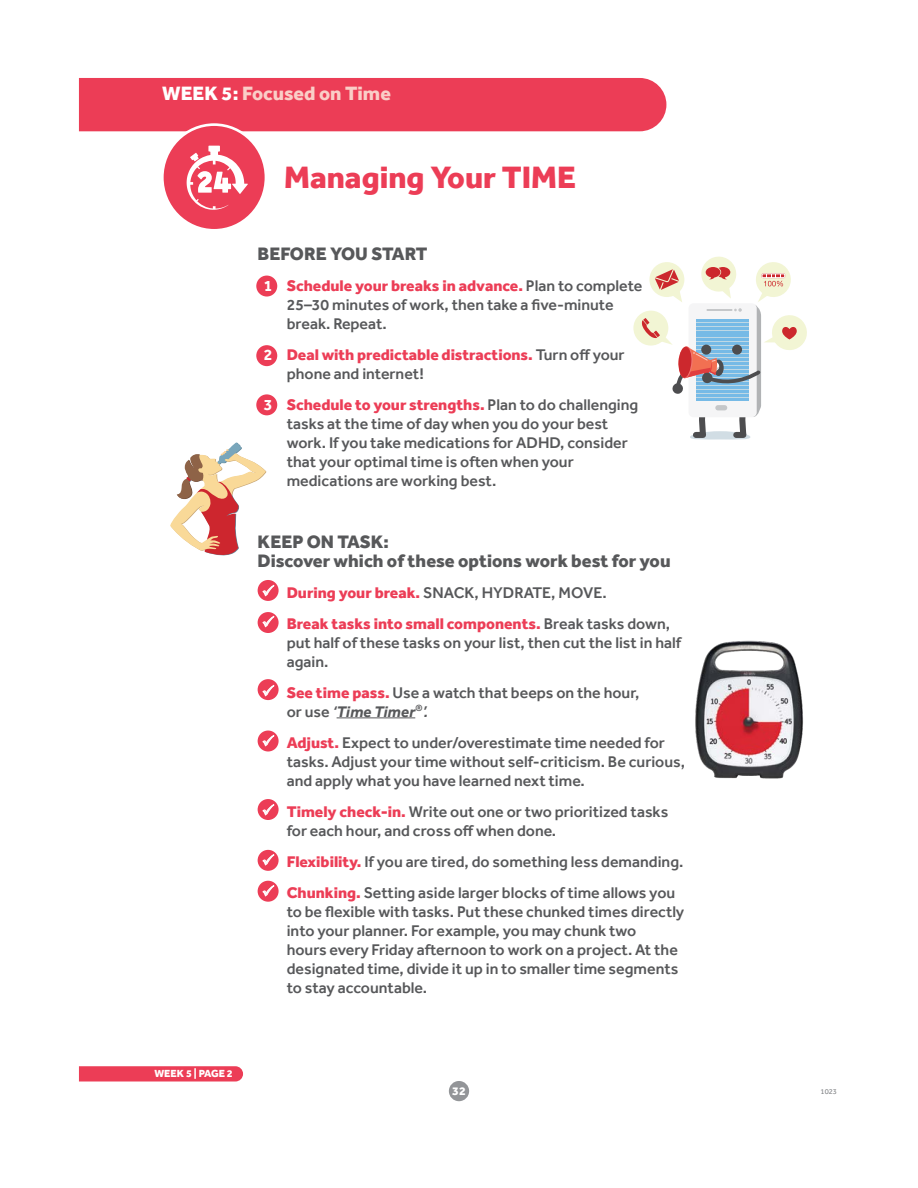
<style>
.page{position:relative;width:918px;height:1188px;background:#fff}
.page>*{position:absolute;margin:0;border:0;box-sizing:border-box;transform-origin:0 0}
.t1{font:800 31.8px "Effra";color:#ec3d56}
.t2{font:800 19.8px "Effra";color:#facec7}
.t3{font:800 18.6px/19px "Effra";color:#57585a}
.t4{font:500 15.9px/19px "Effra";color:#57585a}
.t5{font:800 15.9px/19px "Effra";letter-spacing:-.005em;color:#ec3d56}
.t6{font:800 12px "Effra";color:#fff}
.t7{font:800 10.65px "Effra";color:#fff}
.t8{font:7.5px "Effra";color:#808285}
.s1{color:#fff}
.s2{font-weight:700;color:#fff}
.s3{font-weight:800;color:#ec3d56}
.s4{font-weight:500;color:#57585a}
.s5{font-style:italic}
.s6{font-weight:700;font-style:italic}
.s7{font-weight:800;color:#fff}
</style>
<div class="page">
<div style="left:449px;top:1081px;width:20px;height:20px;background:#939598;border-radius:50%"></div>
<div style="left:79px;top:78px;width:587px;height:53px;background:#ec3d56"></div>
<div style="left:258px;top:881px;width:21px;height:21px;background:#ec3d56;border-radius:50%"></div>
<div style="left:258px;top:850px;width:21px;height:21px;background:#ec3d56;border-radius:50%"></div>
<div style="left:258px;top:799px;width:21px;height:21px;background:#ec3d56;border-radius:50%"></div>
<div style="left:258px;top:731px;width:21px;height:21px;background:#ec3d56;border-radius:50%"></div>
<div style="left:258px;top:679px;width:21px;height:21px;background:#ec3d56;border-radius:50%"></div>
<div style="left:258px;top:612px;width:21px;height:21px;background:#ec3d56;border-radius:50%"></div>
<div style="left:258px;top:580px;width:21px;height:21px;background:#ec3d56;border-radius:50%"></div>
<div style="left:256px;top:394px;width:21px;height:21px;background:#ec3d56;border-radius:50%"></div>
<div style="left:256px;top:345px;width:21px;height:21px;background:#ec3d56;border-radius:50%"></div>
<div style="left:256px;top:276px;width:21px;height:21px;background:#ec3d56;border-radius:50%"></div>
<hr style="left:337px;top:717px;width:78px;height:1px;background:#57585a">
<div style="left:162px;top:125px;width:104px;height:105px;background:#ec3d56;border-radius:50%"></div>
<div style="left:161px;top:123px;width:106px;height:109px;border:3px solid #fff;border-radius:50%"></div>
<svg style="left:187px;top:146px;width:61px;height:64px"></svg>
<div style="left:633px;top:310px;width:36px;height:36px;background:#f2f5d4;border-radius:50%"></div>
<svg style="left:642px;top:257px;width:165px;height:183px"></svg>
<svg style="left:170px;top:442px;width:96px;height:113px"></svg>
<img style="left:695px;top:640px;width:108px;height:139px">
<svg style="left:79px;top:1066px;width:164px;height:16px;background:#ec475f"></svg>
<p class="t2" style="left:162px;top:82px;width:230px"><span class="s1">WEEK 5:</span> Focused on Time</p>
<p class="t1" style="left:284px;top:159px;width:293px">Managing Your TIME</p>
<p class="t3" style="left:258px;top:244px;width:171px">BEFORE YOU START</p>
<p class="t4" style="left:287px;top:276px;width:357px;text-indent:-23px"><span class="s2">1</span> <span class="s3">Schedule your breaks in advance.</span> Plan to complete<br>25–30 minutes of work, then take a five-minute break. Repeat.</p>
<p class="t5" style="left:287px;top:345px;width:339px;text-indent:-23px"><span class="s2">2</span> Deal with predictable distractions. <span class="s4">Turn off your phone and internet!</span></p>
<p class="t4" style="left:287px;top:395px;width:353px;text-indent:-23px"><span class="s2">3</span> <span class="s3">Schedule to your strengths.</span> Plan to do challenging tasks at the time of day when you do your best work. If you take medications for ADHD, consider that your optimal time is often when your medications are working best.</p>
<p class="t3" style="left:258px;top:532px;width:414px">KEEP ON TASK:<br>Discover which of these options work best for you</p>
<p class="t4" style="left:262px;top:583px;width:346px"><span class="s1">✓</span> <span class="s3">During your break.</span> SNACK, HYDRATE, MOVE.</p>
<p class="t4" style="left:287px;top:614px;width:396px;text-indent:-25px"><span class="s1">✓</span> <span class="s3">Break tasks into small components.</span> Break tasks down, put half of these tasks on your list, then cut the list in half again.</p>
<p class="t4" style="left:287px;top:683px;width:354px;text-indent:-25px"><span class="s1">✓</span> <span class="s3">See time pass.</span> Use a watch that beeps on the hour, or use <span class="s5">‘</span><span class="s6">Time Timer</span><sup>®</sup><span class="s5">’.</span></p>
<p class="t4" style="left:287px;top:733px;width:400px;text-indent:-25px"><span class="s1">✓</span> <span class="s7">Adjust.</span> Expect to under/overestimate time needed for tasks. Adjust your time without self-criticism. Be curious, and apply what you have learned next time.</p>
<p class="t4" style="left:287px;top:802px;width:383px;text-indent:-25px"><span class="s1">✓</span> <span class="s3">Timely check-in.</span> Write out one or two prioritized tasks for each hour, and cross off when done.</p>
<p class="t4" style="left:262px;top:852px;width:423px"><span class="s1">✓</span> <span class="s3">Flexibility.</span> If you are tired, do something less demanding.</p>
<p class="t4" style="left:287px;top:883px;width:399px;text-indent:-25px"><span class="s1">✓</span> <span class="s3">Chunking.</span> Setting aside larger blocks of time allows you to be flexible with tasks. Put these chunked times directly into your planner. For example, you may chunk two<br>hours every Friday afternoon to work on a project. At the designated time, divide it up in to smaller time segments to stay accountable.</p>
<p class="t7" style="left:154px;top:1068px;width:80px">WEEK 5 | PAGE 2</p>
<p class="t6" style="left:452px;top:1084px;width:15px">32</p>
<p class="t8" style="left:821px;top:1087px;width:18px">1023</p>
</div>
